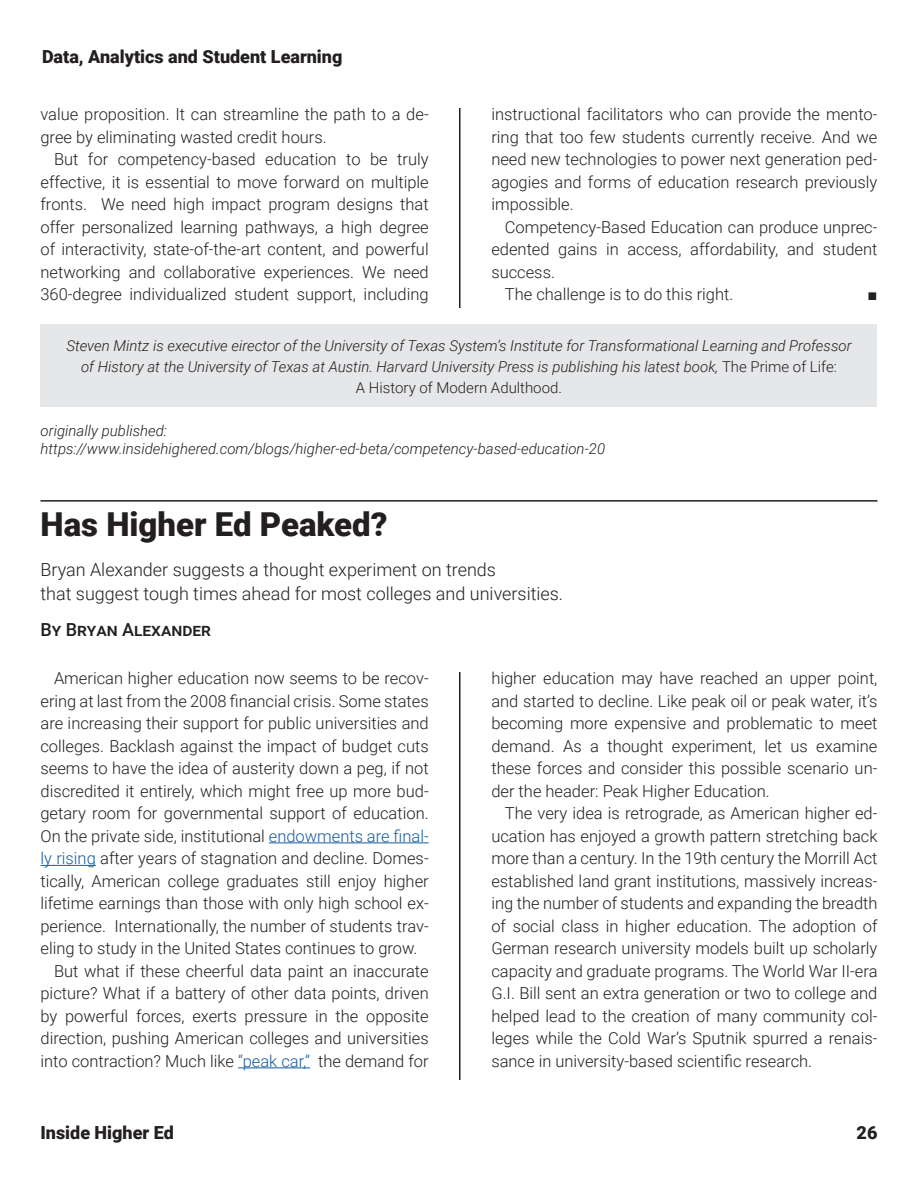
<style>
.page{position:relative;width:918px;height:1188px;background:#fff}
.page>*{position:absolute;margin:0;border:0;box-sizing:border-box;transform-origin:0 0}
.title_of_story{font:900 33px "Roboto";color:#231f20}
.teaser{font:300 18px/24px "Roboto";color:#231f20}
.t1{font:900 18px "Roboto";color:#231f20}
.byline{font:500 18px "Roboto";letter-spacing:.02em;color:#231f20}
.t2{font:300 16.5px/22.5px "Roboto";color:#231f20;text-align:justify}
.t3{font:16.5px "Arial";color:#231f20}
.para_normal{font:italic 300 15px/21px "Roboto";color:#231f20;text-align:center}
.URL{font:italic 300 15px/18px "Roboto";color:#231f20}
.s1{font-style:normal}
.s2{color:#175d9e}
</style>
<div class="page">
<hr style="left:459px;top:108px;width:1px;height:972px;background:#231f20">
<div style="left:429px;top:308px;width:62px;height:162px;background:#fff"></div>
<div style="left:40px;top:324px;width:838px;height:84px;background:#e6e7e9"></div>
<div style="left:40px;top:407px;width:838px;height:63px;background:#fff"></div>
<div style="left:40px;top:470px;width:838px;height:202px;background:#fff"></div>
<hr style="left:269px;top:842px;width:160px;height:1px;background:#175d9e">
<hr style="left:40px;top:865px;width:56px;height:1px;background:#175d9e">
<hr style="left:238px;top:1067px;width:72px;height:1px;background:#175d9e">
<hr style="left:40px;top:500px;width:838px;height:2px;background:#231f20">
<p class="t1" style="left:42px;top:44px;width:302px">Data, Analytics and Student Learning</p>
<p class="t2" style="left:491px;top:103px;width:388px">instructional facilitators who can provide the mento&shy;ring that too few students currently receive. And we need new technologies to power next generation ped&shy;agogies and forms of education research previously impossible.</p>
<p class="t2" style="left:491px;top:215px;width:388px;text-indent:14px">Competency-Based Education can produce unprec&shy;edented gains in access, affordability, and student success.</p>
<p class="t2" style="left:505px;top:283px;width:230px">The challenge is to do this right.</p>
<p class="t3" style="left:868px;top:284px;width:11px">■</p>
<p class="para_normal" style="left:66px;top:335px;width:787px">Steven Mintz is executive eirector of the University of Texas System’s Institute for Transformational Learning and Professor of History at the University of Texas at Austin. Harvard University Press is publishing his latest book, <span class="s1">The Prime of Life:<br>A History of Modern Adulthood.</span></p>
<p class="URL" style="left:40px;top:422px;width:566px">originally published: https://www.insidehighered.com/blogs/higher-ed-beta/competency-based-education-20</p>
<p class="t2" style="left:40px;top:103px;width:390px">value proposition. It can streamline the path to a de&shy;gree by eliminating wasted credit hours.</p>
<p class="t2" style="left:40px;top:148px;width:390px;text-indent:14px">But for competency-based education to be truly effective, it is essential to move forward on multiple fronts. We need high impact program designs that offer personalized learning pathways, a high degree of interactivity, state-of-the-art content, and powerful networking and collaborative experiences. We need 360-degree individualized student support, including</p>
<p class="title_of_story" style="left:40px;top:501px;width:349px">Has Higher Ed Peaked?</p>
<p class="teaser" style="left:40px;top:557px;width:524px">Bryan Alexander suggests a thought experiment on trends<br>that suggest tough times ahead for most colleges and universities.</p>
<p class="byline" style="left:40px;top:617px;width:172px">By Bryan Alexander</p>
<p class="t2" style="left:40px;top:666px;width:390px;text-indent:14px">American higher education now seems to be recov&shy;ering at last from the 2008 financial crisis. Some states are increasing their support for public universities and colleges. Backlash against the impact of budget cuts seems to have the idea of austerity down a peg, if not discredited it entirely, which might free up more bud&shy;getary room for governmental support of education.<br>On the private side, institutional <span class="s2">endowments are final&shy;ly rising</span> after years of stagnation and decline. Domes&shy;tically, American college graduates still enjoy higher lifetime earnings than those with only high school ex&shy;perience. Internationally, the number of students trav&shy;eling to study in the United States continues to grow.</p>
<p class="t2" style="left:40px;top:959px;width:390px;text-indent:14px">But what if these cheerful data paint an inaccurate picture? What if a battery of other data points, driven by powerful forces, exerts pressure in the opposite direction, pushing American colleges and universities into contraction? Much like <span class="s2">“peak car,”</span> the demand for</p>
<p class="t1" style="left:40px;top:1119px;width:135px">Inside Higher Ed</p>
<p class="t2" style="left:491px;top:666px;width:388px">higher education may have reached an upper point, and started to decline. Like peak oil or peak water, it’s becoming more expensive and problematic to meet demand. As a thought experiment, let us examine these forces and consider this possible scenario un&shy;der the header: Peak Higher Education.</p>
<p class="t2" style="left:491px;top:801px;width:388px;text-indent:14px">The very idea is retrograde, as American higher ed&shy;ucation has enjoyed a growth pattern stretching back more than a century. In the 19th century the Morrill Act established land grant institutions, massively increas&shy;ing the number of students and expanding the breadth of social class in higher education. The adoption of German research university models built up scholarly capacity and graduate programs. The World War II-era G.I. Bill sent an extra generation or two to college and helped lead to the creation of many community col&shy;leges while the Cold War’s Sputnik spurred a renais&shy;sance in university-based scientific research.</p>
<p class="t1" style="left:857px;top:1119px;width:22px">26</p>
</div>
